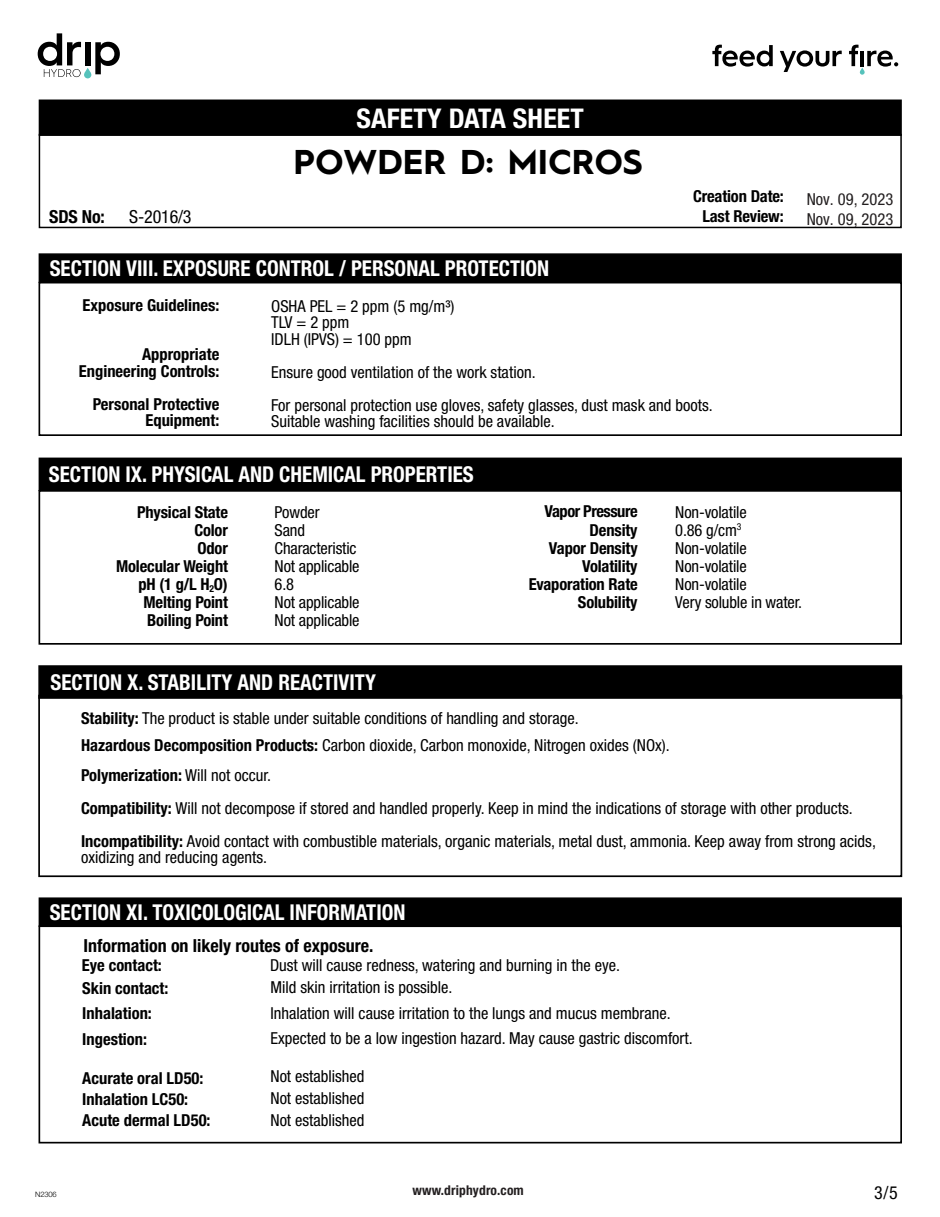
<style>
.page{position:relative;width:940px;height:1217px;background:#fff}
.page>*{position:absolute;margin:0;border:0;box-sizing:border-box;transform-origin:0 0}
.t1{font:700 34.5px "Hurme Geometric Sans 1";color:#000}
.t2{font:700 condensed 27.15px "Helvetica Neue LT Pro";letter-spacing:.005em;color:#fff}
.t3{font:700 condensed 21.9px "Helvetica Neue LT Pro";color:#fff;scale:.96 1}
.t4{font:700 condensed 18px "Helvetica Neue LT Pro";color:#000}
.t5{font:condensed 18px "Helvetica Neue LT Pro";color:#000}
.t6{font:condensed 16.5px/18px "Helvetica Neue LT Pro";color:#000}
.t7{font:700 condensed 16.5px/18px "Helvetica Neue LT Pro";color:#000;text-align:right}
.t8{font:condensed 16.5px/20px "Helvetica Neue LT Pro";color:#231f20}
.t9{font:700 condensed 13.5px "Helvetica Neue LT Pro";letter-spacing:.01em;color:#231f20}
.t10{font:300 7.5px "Helvetica Neue LT Pro";letter-spacing:-.015em;color:#000}
.s1{font-weight:700}
</style>
<div class="page">
<div style="left:39px;top:457px;width:863px;height:34px;background:#000;border:2px solid #000"></div>
<div style="left:38px;top:490px;width:864px;height:154px;border:2px solid #000"></div>
<div style="left:39px;top:253px;width:863px;height:30px;background:#000;border:2px solid #000"></div>
<div style="left:39px;top:282px;width:863px;height:154px;border:2px solid #000"></div>
<div style="left:38px;top:665px;width:864px;height:33px;background:#000;border:2px solid #000"></div>
<div style="left:38px;top:694px;width:864px;height:182px;border:2px solid #000"></div>
<div style="left:39px;top:897px;width:863px;height:29px;background:#000;border:2px solid #000"></div>
<div style="left:39px;top:925px;width:863px;height:218px;border:2px solid #000"></div>
<div style="left:39px;top:99px;width:862px;height:37px;background:#000;border:2px solid #000"></div>
<div style="left:39px;top:134px;width:862px;height:94px;border:2px solid #000"></div>
<svg style="left:38px;top:33px;width:82px;height:45px"></svg>
<svg style="left:712px;top:45px;width:60px;height:22px"></svg>
<svg style="left:780px;top:50px;width:61px;height:22px"></svg>
<svg style="left:849px;top:45px;width:49px;height:30px"></svg>
<h2 class="t2" style="left:356px;top:102px;width:229px">SAFETY DATA SHEET</h2>
<p class="t4" style="left:49px;top:206px;width:57px">SDS No:</p>
<h1 class="t1" style="left:294px;top:137px;width:350px">POWDER D: MICROS</h1>
<p class="t7" style="left:693px;top:187px;width:92px">Creation Date:</p>
<p class="t5" style="left:129px;top:206px;width:64px">S-2016/3</p>
<p class="t7" style="left:702px;top:207px;width:83px">Last Review:</p>
<h3 class="t3" style="left:50px;top:255px;width:522px">SECTION VIII. EXPOSURE CONTROL / PERSONAL PROTECTION</h3>
<p class="t7" style="left:83px;top:295px;width:138px">Exposure Guidelines:</p>
<p class="t7" style="left:79px;top:346px;width:142px;line-height:16.5px">Appropriate<br>Engineering Controls:</p>
<p class="t7" style="left:93px;top:395px;width:128px;line-height:16.5px">Personal Protective<br>Equipment:</p>
<p class="t6" style="left:271px;top:297px;width:185px;line-height:16.5px">OSHA PEL = 2 ppm (5 mg/m³)<br>TLV = 2 ppm<br>IDLH (IPVS) = 100 ppm</p>
<p class="t6" style="left:271px;top:355px;width:443px;line-height:33px">Ensure good ventilation of the work station.<br>For personal protection use gloves, safety glasses, dust mask and boots.</p>
<p class="t6" style="left:271px;top:412px;width:285px">Suitable washing facilities should be available.</p>
<h3 class="t3" style="left:49px;top:460px;width:444px">SECTION IX. PHYSICAL AND CHEMICAL PROPERTIES</h3>
<p class="t8" style="left:806px;top:189px;width:88px">Nov. 09, 2023<br>Nov. 09, 2023</p>
<p class="t7" style="left:116px;top:502px;width:113px">Physical State<br>Color<br>Odor<br>Molecular Weight pH (1 g/L H<sub>2</sub>O)<br>Melting Point<br>Boiling Point</p>
<p class="t6" style="left:675px;top:502px;width:128px">Non-volatile<br>0.86 g/cm<sup>3<br></sup>Non-volatile<br>Non-volatile<br>Non-volatile<br>Very soluble in water.</p>
<p class="t7" style="left:529px;top:502px;width:110px">Vapor Pressure<br>Density<br>Vapor Density<br>Volatility<br>Evaporation Rate<br>Solubility</p>
<p class="t6" style="left:275px;top:502px;width:86px">Powder<br>Sand<br>Characteristic<br>Not applicable<br>6.8<br>Not applicable<br>Not applicable</p>
<h3 class="t3" style="left:51px;top:668px;width:340px">SECTION X. STABILITY AND REACTIVITY</h3>
<p class="t6" style="left:81px;top:704px;width:590px;line-height:27px"><span class="s1">Stability:</span> The product is stable under suitable conditions of handling and storage.<br><span class="s1">Hazardous Decomposition Products:</span> Carbon dioxide, Carbon monoxide, Nitrogen oxides (NOx).</p>
<p class="t6" style="left:81px;top:758px;width:796px;line-height:33px"><span class="s1">Polymerization:</span> Will not occur.<br><span class="s1">Compatibility:</span> Will not decompose if stored and handled properly. Keep in mind the indications of storage with other products.<br><span class="s1">Incompatibility:</span> Avoid contact with combustible materials, organic materials, metal dust, ammonia. Keep away from strong acids,</p>
<p class="t6" style="left:81px;top:848px;width:188px">oxidizing and reducing agents.</p>
<h3 class="t3" style="left:50px;top:898px;width:372px">SECTION XI. TOXICOLOGICAL INFORMATION</h3>
<p class="t4" style="left:83px;top:934px;width:291px">Information on likely routes of exposure.</p>
<p class="t10" style="left:35px;top:1189px;width:23px">N2306</p>
<p class="t7" style="left:82px;top:956px;width:81px">Eye contact:</p>
<p class="t6" style="left:270px;top:955px;width:351px">Dust will cause redness, watering and burning in the eye.</p>
<p class="t7" style="left:82px;top:974px;width:88px;line-height:25.5px;text-align:left">Skin contact:<br>Inhalation:<br>Ingestion:</p>
<p class="t7" style="left:82px;top:1066px;width:130px;line-height:21px;text-align:left">Acurate oral LD50:<br>Inhalation LC50:<br>Acute dermal LD50:</p>
<p class="t6" style="left:270px;top:974px;width:424px;line-height:25.5px">Mild skin irritation is possible.<br>Inhalation will cause irritation to the lungs and mucus membrane.<br>Expected to be a low ingestion hazard. May cause gastric discomfort.</p>
<p class="t6" style="left:270px;top:1065px;width:96px;line-height:21.8px;text-align:justify">Not established Not established Not established</p>
<p class="t9" style="left:412px;top:1181px;width:113px">www.driphydro.com</p>
<p class="t5" style="left:874px;top:1181px;width:25px">3/5</p>
</div>
